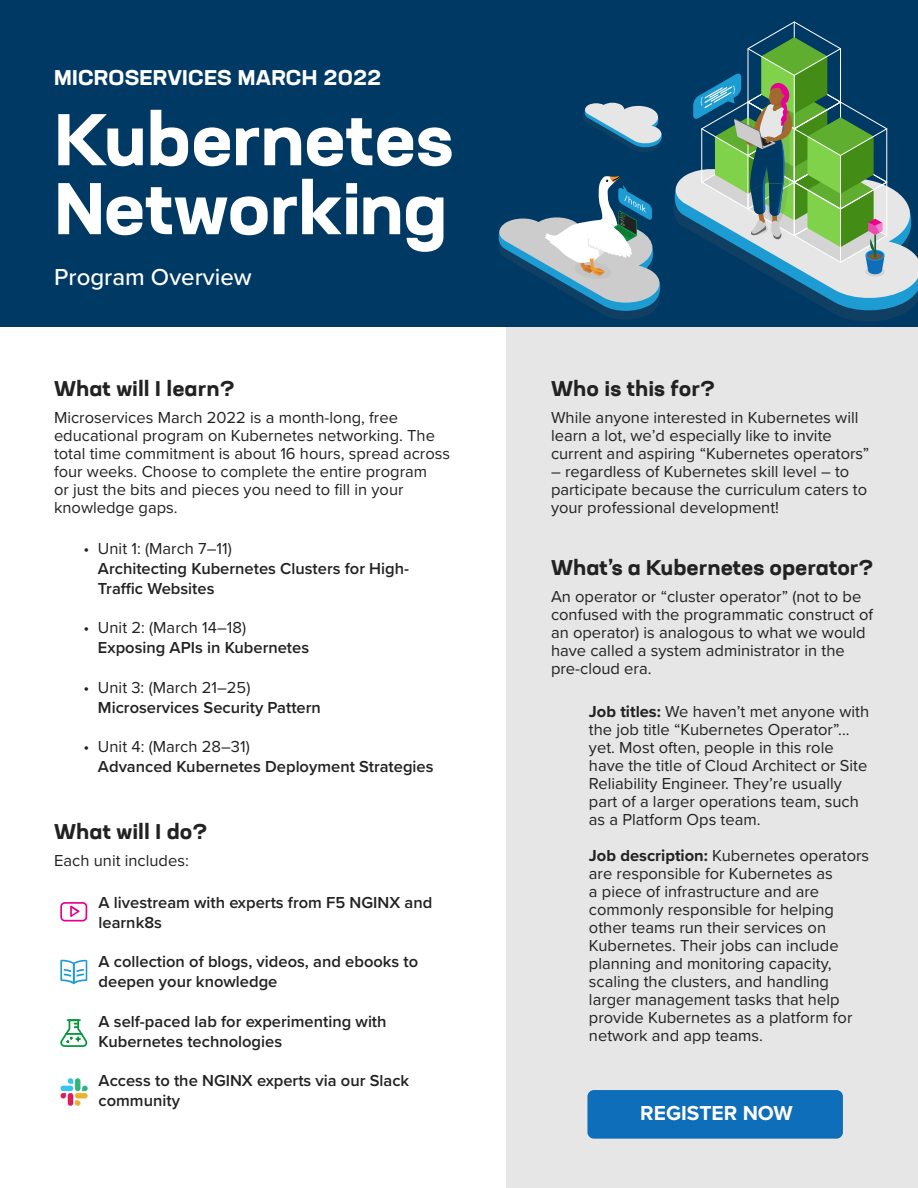
<style>
.page{position:relative;width:918px;height:1188px;background:#fff}
.page>*{position:absolute;margin:0;border:0;box-sizing:border-box;transform-origin:0 0}
.t1{font:700 expanded 72px/69px "Neusa Next Std";letter-spacing:-.02em;color:#fff}
.t2{font:500 24px "Proxima Nova";color:#fff}
.t3{font:700 expanded 21px "Neusa Next Std";color:#222}
.t4{font:700 expanded 21px "Neusa Next Std";letter-spacing:.01em;color:#fff}
.t5{font:700 21px "Proxima Nova";color:#fff}
.t6{font:16.5px/18px "Proxima Nova";color:#222}
.t7{font:600 16.5px/19.8px "Proxima Nova";color:#222}
.s1{font-weight:700}
</style>
<div class="page">
<div style="left:507px;top:326px;width:411px;height:862px;background:#e6e6e6"></div>
<div style="left:0;top:0;width:918px;height:326px;background:#003963"></div>
<div style="left:587px;top:1090px;width:256px;height:49px;background:#0e6eb9;border-radius:6px"></div>
<svg style="left:583px;top:102px;width:79px;height:50px"></svg>
<svg style="left:673px;top:21px;width:245px;height:300px"></svg>
<svg style="left:498px;top:176px;width:163px;height:143px"></svg>
<img style="left:60px;top:1078px;width:28px;height:28px">
<svg style="left:60px;top:960px;width:27px;height:24px"></svg>
<svg style="left:60px;top:1019px;width:27px;height:28px"></svg>
<svg style="left:60px;top:902px;width:27px;height:20px"></svg>
<p class="t4" style="left:54px;top:64px;width:328px">MICROSERVICES MARCH 2022</p>
<h1 class="t1" style="left:54px;top:104px;width:400px">Kubernetes<br>Networking</h1>
<h2 class="t2" style="left:54px;top:259px;width:199px">Program Overview</h2>
<p class="t3" style="left:54px;top:374px;width:182px">What will I learn?</p>
<p class="t6" style="left:54px;top:407px;width:398px">Microservices March 2022 is a month-long, free educational program on Kubernetes networking. The total time commitment is about 16 hours, spread across four weeks. Choose to complete the entire program<br>or just the bits and pieces you need to fill in your knowledge gaps.</p>
<p class="t6" style="left:84px;top:539px;width:7px">•</p>
<p class="t6" style="left:84px;top:618px;width:7px">•</p>
<p class="t6" style="left:84px;top:678px;width:7px">•</p>
<p class="t6" style="left:84px;top:737px;width:7px">•</p>
<p class="t6" style="left:98px;top:539px;width:135px">Unit 1: (March 7–11)</p>
<p class="t7" style="left:98px;top:558px;width:313px">Architecting Kubernetes Clusters for High-<br>Traffic Websites</p>
<p class="t6" style="left:98px;top:618px;width:150px">Unit 2: (March 14–18)</p>
<p class="t7" style="left:98px;top:637px;width:213px">Exposing APIs in Kubernetes</p>
<p class="t6" style="left:98px;top:678px;width:154px">Unit 3: (March 21–25)</p>
<p class="t7" style="left:98px;top:697px;width:224px">Microservices Security Pattern</p>
<p class="t6" style="left:98px;top:737px;width:153px">Unit 4: (March 28–31)</p>
<p class="t7" style="left:98px;top:756px;width:337px">Advanced Kubernetes Deployment Strategies</p>
<p class="t3" style="left:54px;top:818px;width:155px">What will I do?</p>
<p class="t6" style="left:54px;top:851px;width:136px">Each unit includes:</p>
<p class="t7" style="left:99px;top:892px;width:335px">A livestream with experts from F5 NGINX and learnk8s</p>
<p class="t7" style="left:99px;top:951px;width:321px">A collection of blogs, videos, and ebooks to deepen your knowledge</p>
<p class="t7" style="left:99px;top:1011px;width:290px">A self-paced lab for experimenting with<br>Kubernetes technologies</p>
<p class="t7" style="left:99px;top:1070px;width:312px">Access to the NGINX experts via our Slack community</p>
<p class="t3" style="left:551px;top:375px;width:166px">Who is this for?</p>
<p class="t6" style="left:551px;top:408px;width:320px">While anyone interested in Kubernetes will learn a lot, we’d especially like to invite current and aspiring “Kubernetes operators”</p>
<p class="t6" style="left:551px;top:462px;width:318px">– regardless of Kubernetes skill level – to participate because the curriculum caters to your professional development!</p>
<p class="t3" style="left:551px;top:554px;width:324px">What’s a Kubernetes operator?</p>
<p class="t6" style="left:551px;top:587px;width:324px">An operator or “cluster operator” (not to be confused with the programmatic construct of an operator) is analogous to what we would have called a system administrator in the pre-cloud era.</p>
<p class="t6" style="left:589px;top:702px;width:282px"><span class="s1">Job titles:</span> We haven’t met anyone with the job title “Kubernetes Operator”... yet. Most often, people in this role have the title of Cloud Architect or Site Reliability Engineer. They’re usually part of a larger operations team, such as a Platform Ops team.</p>
<p class="t6" style="left:589px;top:846px;width:282px"><span class="s1">Job description:</span> Kubernetes operators are responsible for Kubernetes as<br>a piece of infrastructure and are commonly responsible for helping other teams run their services on Kubernetes. Their jobs can include planning and monitoring capacity, scaling the clusters, and handling larger management tasks that help provide Kubernetes as a platform for network and app teams.</p>
<p class="t5" style="left:640px;top:1097px;width:154px">REGISTER NOW</p>
</div>
